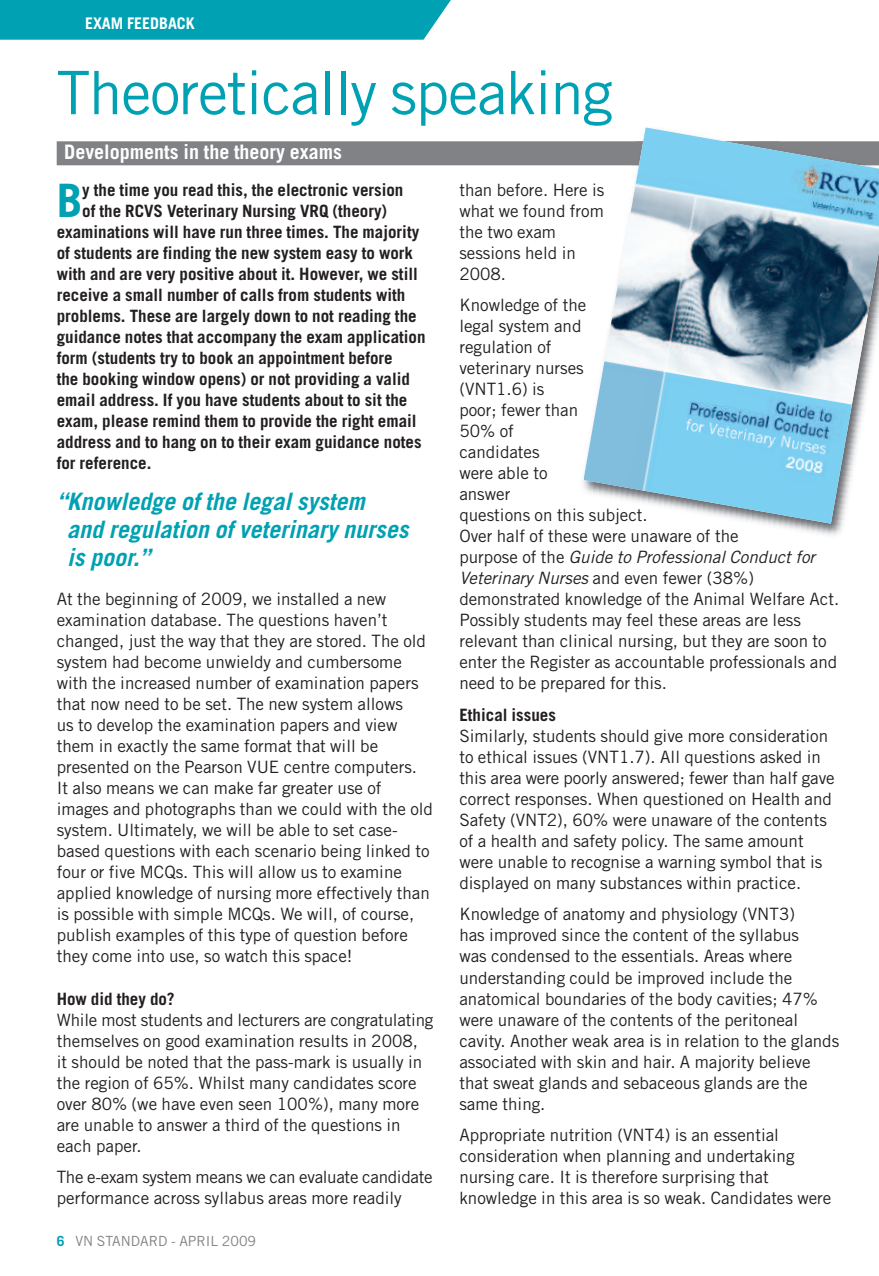
<style>
.page{position:relative;width:879px;height:1276px;background:#fff}
.page>*{position:absolute;margin:0;border:0;box-sizing:border-box;transform-origin:0 0}
.t1{font:60px "Trade Gothic";letter-spacing:-.02em;color:#00a1b2}
.t2{font:700 46px "Trade Gothic";color:#00a1b2}
.t3{font:italic 700 24px/28px "Trade Gothic";color:#00a1b2}
.t4{font:700 20px "Trade Gothic";color:#fff}
.t5{font:17px/21px "Trade Gothic";color:#231f20}
.t6{font:700 17px "Trade Gothic";color:#231f20}
.t7{font:700 16px "Trade Gothic";color:#fff}
.t8{font:14px "Trade Gothic";color:#808285}
.s1{font-weight:700;color:#00a1b2}
.s2{font-style:italic}
</style>
<div class="page">
<div style="left:57px;top:141px;width:822px;height:24px;background:#808285"></div>
<div style="left:0;top:0;width:451px;height:40px;background:#00a1b2"></div>
<img style="left:573px;top:165px;width:270px;height:371px">
<img style="left:584px;top:128px;width:295px;height:395px">
<p class="t7" style="left:85px;top:17px;width:111px">EXAM FEEDBACK</p>
<h1 class="t1" style="left:57px;top:71px;width:557px">Theoretically speaking</h1>
<p class="t4" style="left:64px;top:144px;width:279px">Developments in the theory exams</p>
<h2 class="t2" style="left:57px;top:183px;width:27px">B</h2>
<p class="t6" style="left:82px;top:183px;width:323px">y the time you read this, the electronic version</p>
<p class="t6" style="left:82px;top:204px;width:306px">of the RCVS Veterinary Nursing VRQ (theory)</p>
<p class="t6" style="left:57px;top:225px;width:364px">examinations will have run three times. The majority</p>
<p class="t6" style="left:57px;top:246px;width:358px">of students are finding the new system easy to work</p>
<p class="t6" style="left:57px;top:267px;width:363px">with and are very positive about it. However, we still</p>
<p class="t6" style="left:57px;top:288px;width:350px">receive a small number of calls from students with</p>
<p class="t6" style="left:57px;top:309px;width:361px">problems. These are largely down to not reading the</p>
<p class="t6" style="left:57px;top:330px;width:370px">guidance notes that accompany the exam application</p>
<p class="t6" style="left:57px;top:351px;width:338px">form (students try to book an appointment before</p>
<p class="t6" style="left:57px;top:372px;width:355px">the booking window opens) or not providing a valid</p>
<p class="t6" style="left:57px;top:393px;width:352px">email address. If you have students about to sit the</p>
<p class="t6" style="left:57px;top:414px;width:361px">exam, please remind them to provide the right email</p>
<p class="t6" style="left:57px;top:435px;width:366px">address and to hang on to their exam guidance notes</p>
<p class="t6" style="left:57px;top:456px;width:96px">for reference.</p>
<h3 class="t3" style="left:67px;top:490px;width:343px;text-indent:-11px">“Knowledge of the legal system<br>and regulation of veterinary nurses is poor.”</h3>
<p class="t5" style="left:57px;top:590px;width:378px">At the beginning of 2009, we installed a new examination database. The questions haven’t changed, just the way that they are stored. The old system had become unwieldy and cumbersome with the increased number of examination papers that now need to be set. The new system allows<br>us to develop the examination papers and view them in exactly the same format that will be presented on the Pearson VUE centre computers.<br>It also means we can make far greater use of images and photographs than we could with the old system. Ultimately, we will be able to set case&shy;based questions with each scenario being linked to four or five MCQs. This will allow us to examine applied knowledge of nursing more effectively than is possible with simple MCQs. We will, of course, publish examples of this type of question before they come into use, so watch this space!</p>
<p class="t6" style="left:57px;top:992px;width:119px">How did they do?</p>
<p class="t5" style="left:57px;top:1010px;width:378px">While most students and lecturers are congratulating themselves on good examination results in 2008,<br>it should be noted that the pass-mark is usually in the region of 65%. Whilst many candidates score over 80% (we have even seen 100%), many more are unable to answer a third of the questions in each paper.</p>
<p class="t5" style="left:57px;top:1168px;width:377px">The e-exam system means we can evaluate candidate performance across syllabus areas more readily</p>
<p class="t8" style="left:57px;top:1236px;width:201px"><span class="s1">6</span> VN STANDARD - APRIL 2009</p>
<p class="t5" style="left:459px;top:181px;width:146px">than before. Here is what we found from the two exam sessions held in<br>2008.</p>
<p class="t5" style="left:459px;top:296px;width:381px">Knowledge of the<br>legal system and<br>regulation of<br>veterinary nurses<br>(VNT1.6) is<br>poor; fewer than<br>50% of<br>candidates<br>were able to<br>answer<br>questions on this subject.<br>Over half of these were unaware of the<br>purpose of the <span class="s2">Guide to Professional Conduct for<br>Veterinary Nurses</span> and even fewer (38%) demonstrated knowledge of the Animal Welfare Act.<br>Possibly students may feel these areas are less relevant than clinical nursing, but they are soon to enter the Register as accountable professionals and need to be prepared for this.</p>
<p class="t6" style="left:459px;top:708px;width:98px">Ethical issues</p>
<p class="t5" style="left:459px;top:727px;width:377px">Similarly, students should give more consideration to ethical issues (VNT1.7). All questions asked in this area were poorly answered; fewer than half gave correct responses. When questioned on Health and Safety (VNT2), 60% were unaware of the contents of a health and safety policy. The same amount were unable to recognise a warning symbol that is displayed on many substances within practice.</p>
<p class="t5" style="left:459px;top:905px;width:381px">Knowledge of anatomy and physiology (VNT3)<br>has improved since the content of the syllabus<br>was condensed to the essentials. Areas where understanding could be improved include the anatomical boundaries of the body cavities; 47% were unaware of the contents of the peritoneal cavity. Another weak area is in relation to the glands associated with skin and hair. A majority believe that sweat glands and sebaceous glands are the same thing.</p>
<p class="t5" style="left:459px;top:1126px;width:373px">Appropriate nutrition (VNT4) is an essential consideration when planning and undertaking nursing care. It is therefore surprising that knowledge in this area is so weak. Candidates were</p>
</div>
